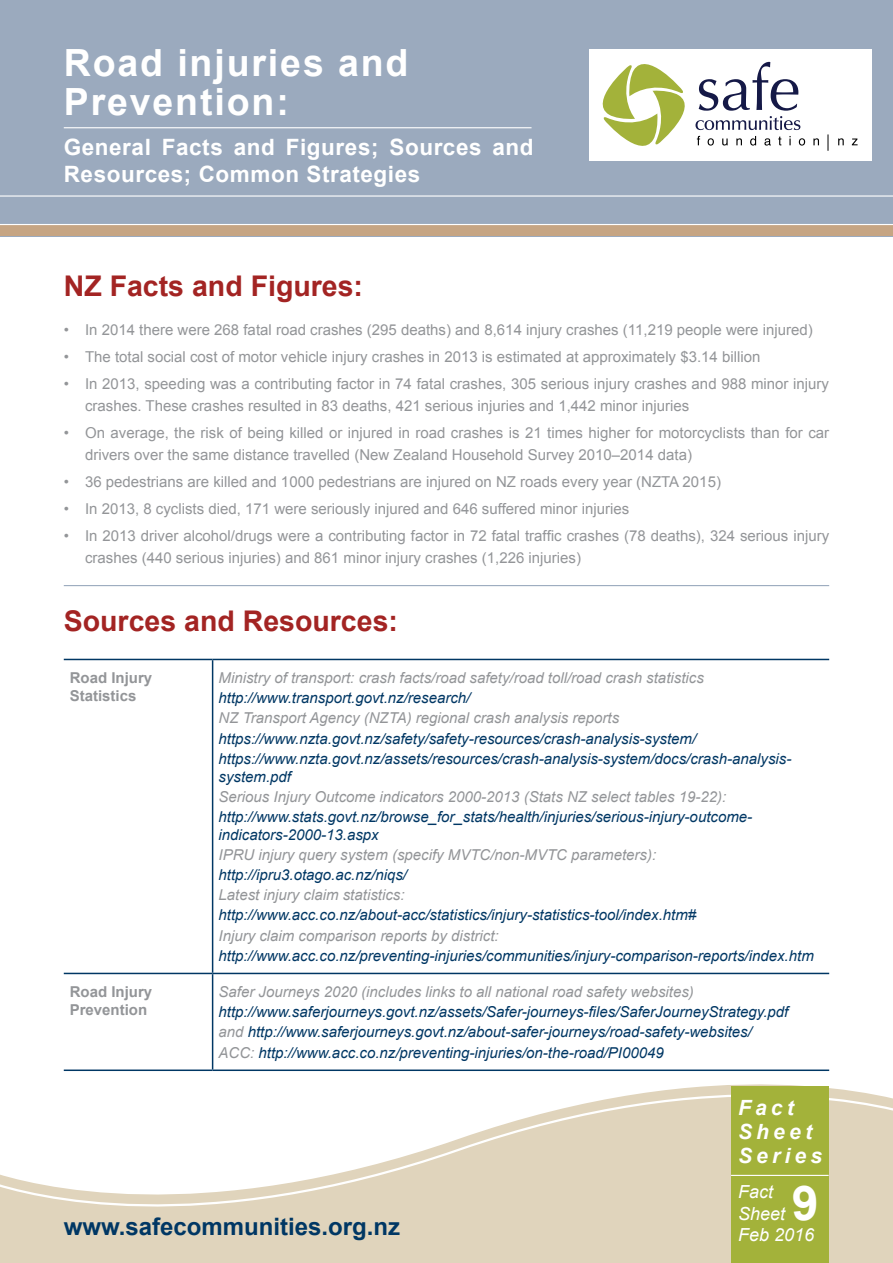
<style>
.page{position:relative;width:893px;height:1263px;background:#fff}
.page>*{position:absolute;margin:0;border:0;box-sizing:border-box;transform-origin:0 0}
.body{font:700 48px "Arial";color:#fff}
.t1{font:700 37.5px/39px "Arial";letter-spacing:.05em;color:#fff}
.heading{font:700 28.5px "Arial";color:#a32423}
.body-2{font:700 24px "Arial";color:#003764}
.t2{font:700 22.5px/27px "Arial";letter-spacing:.025em;color:#fff}
.body-3{font:italic 700 21px/24px "Arial";letter-spacing:.2em;color:#fff}
.body-4{font:italic 18px/21.6px "Arial";color:#fff}
.t3{font:15px/22.5px "Arial";color:#939598}
.Table_Text_-_Blue{font:italic 15px/18px "Arial";color:#003764}
.Table_Text_-_Blue-2{font:italic 15px "Arial";color:#939598}
.Table_Text_-_Grey{font:italic 15px "Arial";color:#939598}
.body-5{font:700 15px/18px "Arial";color:#939598}
.s1{color:#939598}
</style>
<div class="page">
<div style="left:0;top:0;width:893px;height:236px;background:#9baabe"></div>
<hr style="left:0;top:195px;width:893px;height:2px;background:#fff">
<div style="left:0;top:1243px;width:893px;height:20px;background:#e0d4bc"></div>
<svg style="left:0;top:1084px;width:893px;height:159px"></svg>
<div style="left:589px;top:50px;width:283px;height:111px;background:#fff"></div>
<svg style="left:813px;top:138px;width:6px;height:7px"></svg>
<svg style="left:838px;top:138px;width:6px;height:7px"></svg>
<svg style="left:852px;top:138px;width:6px;height:7px"></svg>
<svg style="left:592px;top:49px;width:213px;height:97px"></svg>
<svg style="left:827px;top:134px;width:1px;height:17px"></svg>
<div style="left:731px;top:1086px;width:98px;height:177px;background:#a3b23a"></div>
<hr style="left:731px;top:1175px;width:98px;height:1px;background:#fff">
<hr style="left:64px;top:585px;width:765px;height:1px;background:#9baabe">
<hr style="left:64px;top:659px;width:149px;height:1px;background:#003764">
<hr style="left:213px;top:659px;width:616px;height:1px;background:#003764">
<hr style="left:212px;top:660px;width:1px;height:313px;background:#003764">
<hr style="left:64px;top:973px;width:149px;height:1px;background:#003764">
<hr style="left:213px;top:973px;width:616px;height:1px;background:#003764">
<hr style="left:212px;top:974px;width:1px;height:95px;background:#003764">
<hr style="left:64px;top:1069px;width:149px;height:2px;background:#003764">
<hr style="left:213px;top:1069px;width:616px;height:2px;background:#003764">
<hr style="left:64px;top:127px;width:467px;height:1px;background:#fff">
<div style="left:0;top:225px;width:893px;height:11px;background:#c6a583"></div>
<hr style="left:0;top:224px;width:893px;height:1px;background:#fff">
<p class="t1" style="left:64px;top:45px;width:346px">Road injuries and<br>Prevention:</p>
<p class="t2" style="left:64px;top:134px;width:471px">General Facts and Figures; Sources and<br>Resources; Common Strategies</p>
<p class="heading" style="left:64px;top:267px;width:301px">NZ Facts and Figures:</p>
<p class="t3" style="left:64px;top:319px;width:750px">• In 2014 there were 268 fatal road crashes (295 deaths) and 8,614 injury crashes (11,219 people were injured)</p>
<p class="t3" style="left:64px;top:345px;width:698px">• The total social cost of motor vehicle injury crashes in 2013 is estimated at approximately $3.14 billion</p>
<p class="t3" style="left:85px;top:372px;width:746px;text-indent:-21px">• In 2013, speeding was a contributing factor in 74 fatal crashes, 305 serious injury crashes and 988 minor injury crashes. These crashes resulted in 83 deaths, 421 serious injuries and 1,442 minor injuries</p>
<p class="t3" style="left:85px;top:421px;width:746px;text-indent:-21px">• On average, the risk of being killed or injured in road crashes is 21 times higher for motorcyclists than for car drivers over the same distance travelled (New Zealand Household Survey 2010–2014 data)</p>
<p class="t3" style="left:64px;top:471px;width:659px">• 36 pedestrians are killed and 1000 pedestrians are injured on NZ roads every year (NZTA 2015)</p>
<p class="t3" style="left:64px;top:497px;width:567px">• In 2013, 8 cyclists died, 171 were seriously injured and 646 suffered minor injuries</p>
<p class="t3" style="left:85px;top:524px;width:746px;text-indent:-21px">• In 2013 driver alcohol/drugs were a contributing factor in 72 fatal traffic crashes (78 deaths), 324 serious injury crashes (440 serious injuries) and 861 minor injury crashes (1,226 injuries)</p>
<p class="heading" style="left:64px;top:603px;width:336px">Sources and Resources:</p>
<p class="body-5" style="left:70px;top:669px;width:84px">Road Injury<br>Statistics</p>
<p class="Table_Text_-_Grey" style="left:219px;top:668px;width:487px">Ministry of transport: crash facts/road safety/road toll/road crash statistics</p>
<p class="Table_Text_-_Blue" style="left:219px;top:689px;width:253px">http://www.transport.govt.nz/research/</p>
<p class="Table_Text_-_Blue-2" style="left:219px;top:708px;width:402px">NZ Transport Agency (NZTA) regional crash analysis reports</p>
<p class="Table_Text_-_Blue" style="left:219px;top:729px;width:479px">https://www.nzta.govt.nz/safety/safety-resources/crash-analysis-system/</p>
<p class="Table_Text_-_Blue" style="left:219px;top:750px;width:574px">https://www.nzta.govt.nz/assets/resources/crash-analysis-system/docs/crash-analysis&shy;system.pdf</p>
<p class="Table_Text_-_Blue-2" style="left:219px;top:787px;width:509px">Serious Injury Outcome indicators 2000-2013 (Stats NZ select tables 19-22):</p>
<p class="Table_Text_-_Blue" style="left:219px;top:808px;width:535px">http://www.stats.govt.nz/browse_for_stats/health/injuries/serious-injury-outcome&shy;indicators-2000-13.aspx</p>
<p class="Table_Text_-_Blue-2" style="left:219px;top:845px;width:439px">IPRU injury query system (specify MVTC/non-MVTC parameters):</p>
<p class="Table_Text_-_Blue" style="left:219px;top:866px;width:190px">http://ipru3.otago.ac.nz/niqs/</p>
<p class="Table_Text_-_Blue-2" style="left:219px;top:885px;width:187px">Latest injury claim statistics:</p>
<p class="Table_Text_-_Blue" style="left:219px;top:906px;width:479px">http://www.acc.co.nz/about-acc/statistics/injury-statistics-tool/index.htm#</p>
<p class="Table_Text_-_Blue-2" style="left:219px;top:925px;width:282px">Injury claim comparison reports by district:</p>
<p class="Table_Text_-_Blue" style="left:219px;top:947px;width:597px">http://www.acc.co.nz/preventing-injuries/communities/injury-comparison-reports/index.htm</p>
<p class="body-5" style="left:70px;top:983px;width:84px">Road Injury<br>Prevention</p>
<p class="Table_Text_-_Blue-2" style="left:219px;top:982px;width:477px">Safer Journeys 2020 (includes links to all national road safety websites)</p>
<p class="Table_Text_-_Blue" style="left:219px;top:1003px;width:571px">http://www.saferjourneys.govt.nz/assets/Safer-journeys-files/SaferJourneyStrategy.pdf</p>
<p class="Table_Text_-_Blue" style="left:219px;top:1023px;width:535px"><span class="s1">and</span> http://www.saferjourneys.govt.nz/about-safer-journeys/road-safety-websites/</p>
<p class="Table_Text_-_Blue" style="left:219px;top:1043px;width:447px"><span class="s1">ACC:</span> http://www.acc.co.nz/preventing-injuries/on-the-road/PI00049</p>
<p class="body-2" style="left:64px;top:1211px;width:338px">www.safecommunities.org.nz</p>
<p class="body-3" style="left:738px;top:1096px;width:86px">Fact<br>Sheet<br>Series</p>
<p class="body-4" style="left:738px;top:1181px;width:78px">Fact<br>Sheet<br>Feb 2016</p>
<p class="body" style="left:792px;top:1171px;width:28px">9</p>
</div>
